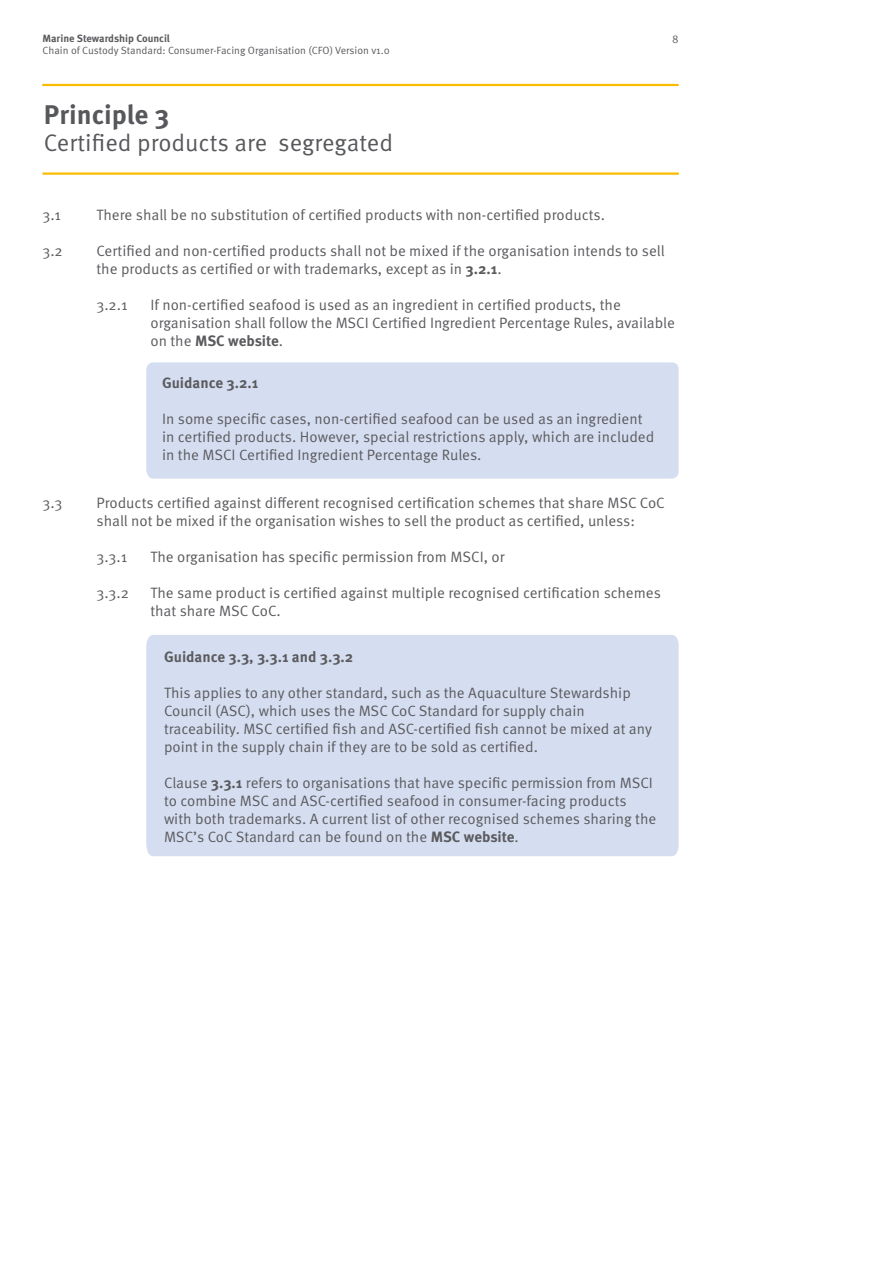
<style>
.page{position:relative;width:893px;height:1263px;background:#fff}
.page>*{position:absolute;margin:0;border:0;box-sizing:border-box;transform-origin:0 0}
.t1{font:700 27px "Meta Pro";color:#57585b}
.t2{font:24px "Meta Pro";color:#57585b}
.t3{font:15px/18px "Meta Pro";color:#5b5b5f}
.t4{font:700 15px "Meta Pro";color:#5b5b5f}
.t5{font:11.25px "Meta Pro";color:#5b5b5f}
.t6{font:10.5px "Meta Pro";color:#5b5b5f}
.t7{font:700 10.5px "Meta Pro";color:#5b5b5f}
.s1{font-weight:700}
</style>
<div class="page">
<div style="left:146px;top:362px;width:533px;height:117px;background:#d5def0"></div>
<div style="left:146px;top:635px;width:533px;height:221px;background:#d5def0"></div>
<hr style="left:43px;top:172px;width:636px;height:3px;background:#f8bd00">
<hr style="left:42px;top:84px;width:637px;height:2px;background:#f8bd00">
<p class="t7" style="left:43px;top:32px;width:129px">Marine Stewardship Council</p>
<p class="t5" style="left:672px;top:31px;width:8px">8</p>
<p class="t6" style="left:43px;top:44px;width:349px">Chain of Custody Standard: Consumer-Facing Organisation (CFO) Version v1.0</p>
<h1 class="t1" style="left:44px;top:98px;width:127px">Principle 3</h1>
<h2 class="t2" style="left:44px;top:128px;width:351px">Certified products are segregated</h2>
<p class="t3" style="left:42px;top:206px;width:20px">3.1</p>
<p class="t3" style="left:96px;top:206px;width:510px">There shall be no substitution of certified products with non-certified products.</p>
<p class="t3" style="left:42px;top:242px;width:22px">3.2</p>
<p class="t3" style="left:96px;top:242px;width:570px">Certified and non-certified products shall not be mixed if the organisation intends to sell the products as certified or with trademarks, except as in <span class="s1">3.2.1</span>.</p>
<p class="t3" style="left:96px;top:296px;width:33px">3.2.1</p>
<p class="t3" style="left:150px;top:296px;width:526px">If non-certified seafood is used as an ingredient in certified products, the organisation shall follow the MSCI Certified Ingredient Percentage Rules, available on the <span class="s1">MSC website</span>.</p>
<p class="t4" style="left:162px;top:374px;width:98px">Guidance 3.2.1</p>
<p class="t3" style="left:162px;top:411px;width:494px">In some specific cases, non-certified seafood can be used as an ingredient in certified products. However, special restrictions apply, which are included in the MSCI Certified Ingredient Percentage Rules.</p>
<p class="t3" style="left:42px;top:494px;width:22px">3.3</p>
<p class="t3" style="left:96px;top:494px;width:570px">Products certified against different recognised certification schemes that share MSC CoC shall not be mixed if the organisation wishes to sell the product as certified, unless:</p>
<p class="t3" style="left:96px;top:548px;width:32px">3.3.1</p>
<p class="t3" style="left:150px;top:548px;width:356px">The organisation has specific permission from MSCI, or</p>
<p class="t3" style="left:96px;top:584px;width:34px">3.3.2</p>
<p class="t3" style="left:150px;top:584px;width:512px">The same product is certified against multiple recognised certification schemes that share MSC CoC.</p>
<p class="t4" style="left:164px;top:647px;width:191px">Guidance 3.3, 3.3.1 and 3.3.2</p>
<p class="t3" style="left:164px;top:684px;width:489px">This applies to any other standard, such as the Aquaculture Stewardship Council (ASC), which uses the MSC CoC Standard for supply chain traceability. MSC certified fish and ASC-certified fish cannot be mixed at any point in the supply chain if they are to be sold as certified.</p>
<p class="t3" style="left:164px;top:774px;width:494px">Clause <span class="s1">3.3.1</span> refers to organisations that have specific permission from MSCI to combine MSC and ASC-certified seafood in consumer-facing products with both trademarks. A current list of other recognised schemes sharing the MSC’s CoC Standard can be found on the <span class="s1">MSC website</span>.</p>
</div>
